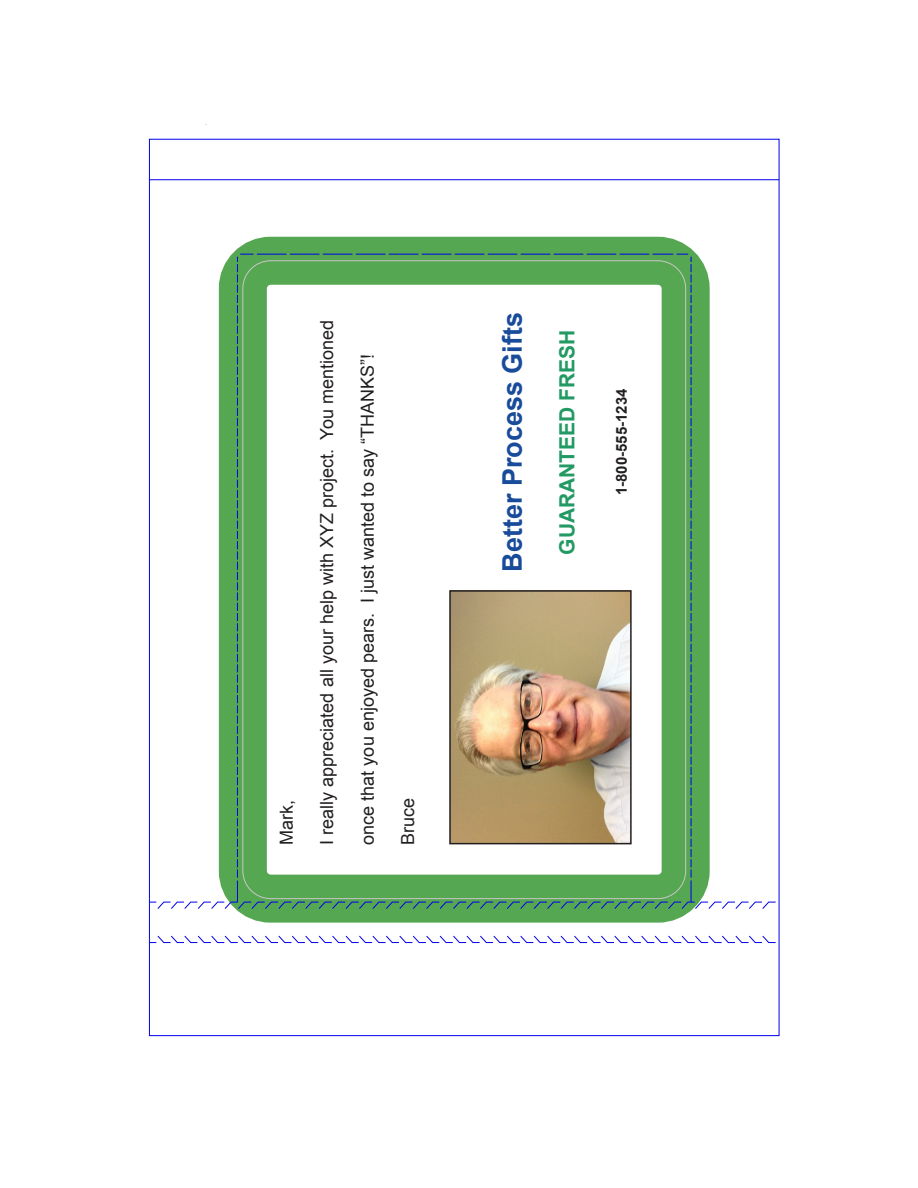
<style>
.page{position:relative;width:918px;height:1188px;background:#fff}
.page>*{position:absolute;margin:0;border:0;box-sizing:border-box;transform-origin:0 0}
.t1{font:700 27px "Arial";color:#194b9b}
.t2{font:700 21px "Arial";color:#239963}
.t3{font:18px "Arial";color:#231f20}
.t4{font:700 15px "Arial";color:#231f20}
</style>
<div class="page">
<div style="left:219px;top:237px;width:491px;height:686px;border:48px solid #56a752;border-radius:28px"></div>
<hr style="left:149px;top:179px;width:630px;height:1px;background:#0000e9">
<svg style="left:150px;top:254px;width:626px;height:656px"></svg>
<svg style="left:150px;top:935px;width:626px;height:8px"></svg>
<img style="left:452px;top:593px;width:177px;height:248px">
<div style="left:449px;top:590px;width:183px;height:254px;border:2px solid #231f20"></div>
<p class="t3" style="left:275px;top:845px;width:46px;rotate:-90deg">Mark,</p>
<p class="t3" style="left:315px;top:845px;width:526px;rotate:-90deg">I really appreciated all your help with XYZ project. You mentioned</p>
<p class="t3" style="left:356px;top:845px;width:492px;rotate:-90deg">once that you enjoyed pears. I just wanted to say “THANKS”!</p>
<p class="t3" style="left:396px;top:845px;width:49px;rotate:-90deg">Bruce</p>
<p class="t1" style="left:495px;top:572px;width:261px;rotate:-90deg">Better Process Gifts</p>
<p class="t2" style="left:553px;top:555px;width:227px;rotate:-90deg">GUARANTEED FRESH</p>
<p class="t4" style="left:612px;top:495px;width:108px;rotate:-90deg">1-800-555-1234</p>
</div>
